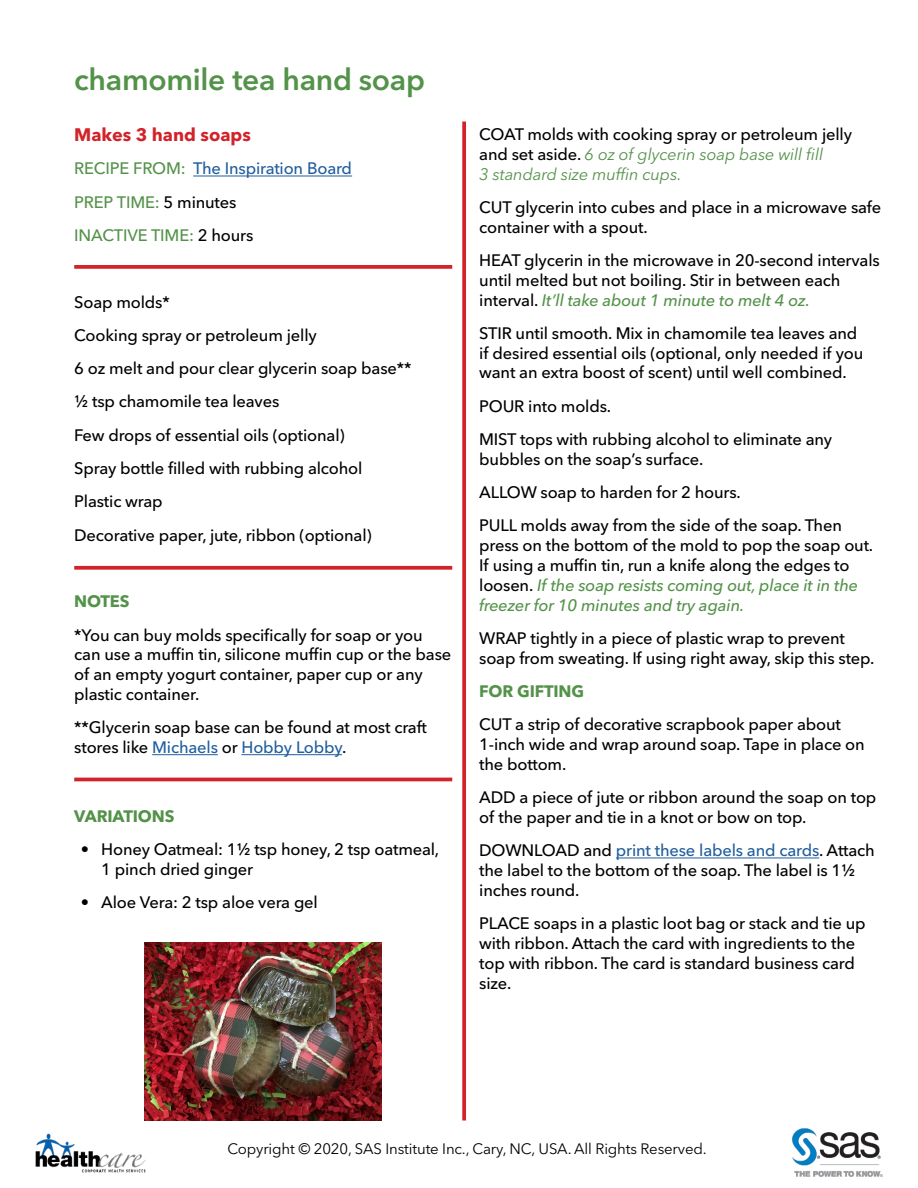
<style>
.page{position:relative;width:918px;height:1188px;background:#fff}
.page>*{position:absolute;margin:0;border:0;box-sizing:border-box;transform-origin:0 0}
.t1{font:600 30px "Avenir Next W1 G";letter-spacing:-.01em;color:#539249}
.t2{font:700 18px "Avenir Next W1 G";color:#d2232a}
.t3{font:500 16.5px/19.8px "Avenir Next W1 G";letter-spacing:-.01em;color:#000}
.t4{font:500 16.5px/33.3px "Avenir Next W1 G";letter-spacing:-.01em;color:#539249}
.t5{font:700 16.5px "Avenir Next W1 G";letter-spacing:-.01em;color:#539249}
.t6{font:15px "Avenir Next W1 G";letter-spacing:-.01em;color:#000}
.s1{color:#215e9e}
.s2{color:#000}
.s3{font-weight:400;font-style:italic;color:#539249}
.s4{font-style:italic;color:#539249}
</style>
<div class="page">
<svg style="left:462px;top:122px;width:4px;height:998px;background:#d53238"></svg>
<hr style="left:616px;top:858px;width:203px;height:1px;background:#215e9e">
<hr style="left:193px;top:176px;width:159px;height:1px;background:#215e9e">
<hr style="left:152px;top:754px;width:66px;height:1px;background:#215e9e">
<hr style="left:241px;top:754px;width:101px;height:1px;background:#215e9e">
<svg style="left:74px;top:265px;width:378px;height:4px;background:#d43036"></svg>
<img style="left:35px;top:1133px;width:111px;height:40px">
<img style="left:792px;top:1128px;width:91px;height:49px">
<svg style="left:74px;top:566px;width:378px;height:4px;background:#d5353b"></svg>
<hr style="left:74px;top:778px;width:378px;height:3px;background:#d2232a">
<img style="left:145px;top:943px;width:237px;height:177px">
<h1 class="t1" style="left:74px;top:61px;width:352px">chamomile tea hand soap</h1>
<p class="t2" style="left:74px;top:124px;width:178px">Makes 3 hand soaps</p>
<p class="t4" style="left:74px;top:152px;width:279px">RECIPE FROM: <span class="s1">The Inspiration Board<br></span>PREP TIME: <span class="s2">5 minutes<br></span>INACTIVE TIME: <span class="s2">2 hours</span></p>
<p class="t3" style="left:74px;top:285px;width:339px;line-height:33.3px">Soap molds*<br>Cooking spray or petroleum jelly<br>6 oz melt and pour clear glycerin soap base**<br>1/2 tsp chamomile tea leaves<br>Few drops of essential oils (optional)<br>Spray bottle filled with rubbing alcohol<br>Plastic wrap<br>Decorative paper, jute, ribbon (optional)</p>
<p class="t5" style="left:74px;top:591px;width:57px">NOTES</p>
<p class="t3" style="left:74px;top:625px;width:379px">*You can buy molds specifically for soap or you can use a muffin tin, silicone muffin cup or the base of an empty yogurt container, paper cup or any plastic container.</p>
<p class="t3" style="left:74px;top:718px;width:354px">**Glycerin soap base can be found at most craft stores like <span class="s1">Michaels</span> or <span class="s1">Hobby Lobby</span>.</p>
<p class="t5" style="left:74px;top:806px;width:102px">VARIATIONS</p>
<p class="t3" style="left:101px;top:840px;width:339px;text-indent:-20px">• Honey Oatmeal: 11/2 tsp honey, 2 tsp oatmeal,<br>1 pinch dried ginger</p>
<p class="t3" style="left:81px;top:893px;width:238px">• Aloe Vera: 2 tsp aloe vera gel</p>
<p class="t3" style="left:479px;top:124px;width:374px">COAT molds with cooking spray or petroleum jelly and set aside. <span class="s3">6 oz of glycerin soap base will fill<br>3 standard size muffin cups.</span></p>
<p class="t3" style="left:479px;top:197px;width:404px">CUT glycerin into cubes and place in a microwave safe container with a spout.</p>
<p class="t3" style="left:479px;top:250px;width:402px">HEAT glycerin in the microwave in 20-second intervals until melted but not boiling. Stir in between each interval. <span class="s4">It’ll take about 1 minute to melt 4 oz.</span></p>
<p class="t3" style="left:479px;top:323px;width:386px">STIR until smooth. Mix in chamomile tea leaves and if desired essential oils (optional, only needed if you want an extra boost of scent) until well combined.</p>
<p class="t3" style="left:479px;top:389px;width:355px;line-height:33.3px">POUR into molds.<br>MIST tops with rubbing alcohol to eliminate any</p>
<p class="t3" style="left:479px;top:442px;width:364px;line-height:33.3px">bubbles on the soap’s surface.<br>ALLOW soap to harden for 2 hours.<br>PULL molds away from the side of the soap. Then</p>
<p class="t3" style="left:479px;top:536px;width:396px">press on the bottom of the mold to pop the soap out.<br>If using a muffin tin, run a knife along the edges to loosen. <span class="s4">If the soap resists coming out, place it in the freezer for 10 minutes and try again.</span></p>
<p class="t3" style="left:479px;top:628px;width:397px">WRAP tightly in a piece of plastic wrap to prevent soap from sweating. If using right away, skip this step.</p>
<p class="t5" style="left:479px;top:681px;width:106px">FOR GIFTING</p>
<p class="t3" style="left:479px;top:715px;width:387px">CUT a strip of decorative scrapbook paper about<br>1-inch wide and wrap around soap. Tape in place on the bottom.</p>
<p class="t3" style="left:479px;top:787px;width:399px">ADD a piece of jute or ribbon around the soap on top of the paper and tie in a knot or bow on top.</p>
<p class="t3" style="left:479px;top:841px;width:397px">DOWNLOAD and <span class="s1">print these labels and cards</span>. Attach the label to the bottom of the soap. The label is 11/2 inches round.</p>
<p class="t3" style="left:479px;top:913px;width:388px">PLACE soaps in a plastic loot bag or stack and tie up with ribbon. Attach the card with ingredients to the top with ribbon. The card is standard business card size.</p>
<p class="t6" style="left:227px;top:1140px;width:481px">Copyright © 2020, SAS Institute Inc., Cary, NC, USA. All Rights Reserved.</p>
</div>
